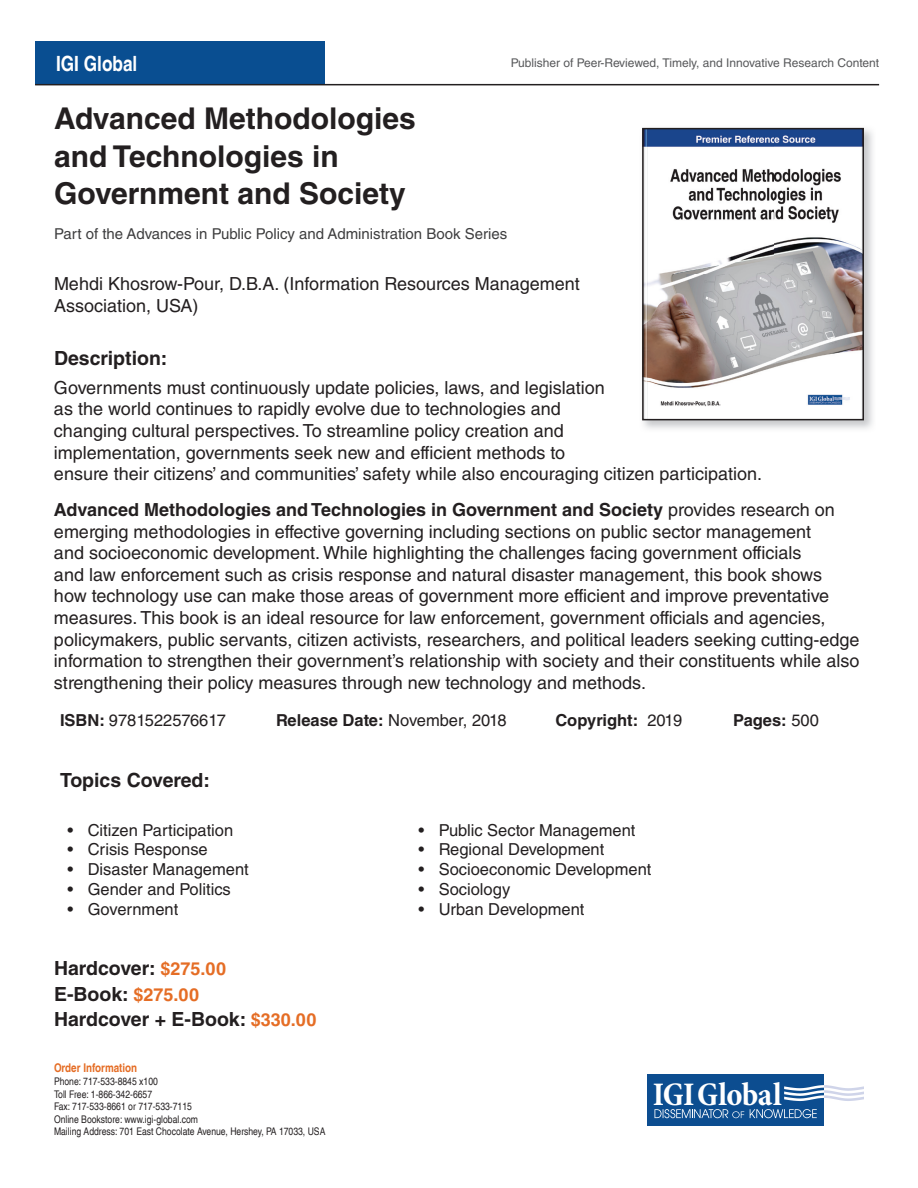
<style>
.page{position:relative;width:918px;height:1188px;background:#fff}
.page>*{position:absolute;margin:0;border:0;box-sizing:border-box;transform-origin:0 0}
.t1{font:700 condensed 33.3px "Minion Pro";letter-spacing:-.015em;color:#fff}
.t2{font:700 30px/37.5px "Helvetica LT Std";color:#231f20}
.t3{font:700 condensed 21px "Helvetica LT";color:#fff}
.t4{font:700 19.5px/25.5px "Helvetica LT Std";color:#231f20}
.t5{font:18px/21.6px "Helvetica LT Std";color:#231f20}
.t6{font:16.5px "Helvetica LT Std";color:#231f20}
.t7{font:700 16.5px "Helvetica LT Std";color:#231f20}
.t8{font:15px "Helvetica LT Std";color:#3e3e3f}
.t9{font:12px "Helvetica LT Std";color:#57585a}
.t10{font:700 condensed 12px "Helvetica LT";color:#e56d25}
.t11{font:condensed 10.5px/12.6px "Helvetica LT";color:#231f20}
.s1{font-weight:700}
.s2{font-weight:400}
.s3{font-size:18px;color:#e56d25}
</style>
<div class="page">
<div style="left:35px;top:41px;width:290px;height:44px;background:#094e91"></div>
<svg style="left:647px;top:1125px;width:177px;height:1px"></svg>
<div style="left:647px;top:1074px;width:177px;height:51px;background:#0c4d90"></div>
<svg style="left:654px;top:1109px;width:90px;height:9px"></svg>
<svg style="left:750px;top:1109px;width:67px;height:9px"></svg>
<svg style="left:784px;top:1085px;width:80px;height:16px"></svg>
<hr style="left:35px;top:84px;width:844px;height:1px;background:#231f20">
<img style="left:645px;top:131px;width:216px;height:286px">
<div style="left:642px;top:128px;width:222px;height:292px;border:2px solid #231f20"></div>
<p class="t3" style="left:56px;top:50px;width:83px">IGI Global</p>
<p class="t9" style="left:511px;top:56px;width:370px">Publisher of Peer-Reviewed, Timely, and Innovative Research Content</p>
<h2 class="t2" style="left:54px;top:99px;width:363px">Advanced Methodologies and Technologies in<br>Government and Society</h2>
<p class="t8" style="left:54px;top:225px;width:455px">Part of the Advances in Public Policy and Administration Book Series</p>
<p class="t5" style="left:54px;top:272px;width:527px;line-height:22.5px">Mehdi Khosrow-Pour, D.B.A. (Information Resources Management<br>Association, USA)</p>
<p class="t4" style="left:54px;top:346px;width:115px">Description:</p>
<p class="t5" style="left:54px;top:377px;width:710px">Governments must continuously update policies, laws, and legislation<br>as the world continues to rapidly evolve due to technologies and<br>changing cultural perspectives. To streamline policy creation and<br>implementation, governments seek new and efficient methods to<br>ensure their citizens’ and communities’ safety while also encouraging citizen participation.</p>
<p class="t5" style="left:54px;top:499px;width:807px"><span class="s1">Advanced Methodologies and Technologies in Government and Society</span> provides research on emerging methodologies in effective governing including sections on public sector management<br>and socioeconomic development. While highlighting the challenges facing government officials<br>and law enforcement such as crisis response and natural disaster management, this book shows<br>how technology use can make those areas of government more efficient and improve preventative measures. This book is an ideal resource for law enforcement, government officials and agencies, policymakers, public servants, citizen activists, researchers, and political leaders seeking cutting-edge information to strengthen their government’s relationship with society and their constituents while also strengthening their policy measures through new technology and methods.</p>
<p class="t6" style="left:60px;top:711px;width:168px"><span class="s1">ISBN:</span> 9781522576617</p>
<p class="t6" style="left:276px;top:711px;width:232px"><span class="s1">Release Date:</span> November, 2018</p>
<p class="t7" style="left:555px;top:710px;width:128px">Copyright: <span class="s2">2019</span></p>
<p class="t7" style="left:733px;top:710px;width:87px">Pages: <span class="s2">500</span></p>
<p class="t4" style="left:60px;top:767px;width:152px">Topics Covered:</p>
<p class="t6" style="left:68px;top:820px;width:167px">• Citizen Participation</p>
<p class="t6" style="left:68px;top:840px;width:142px">• Crisis Response</p>
<p class="t6" style="left:68px;top:860px;width:183px">• Disaster Management</p>
<p class="t6" style="left:68px;top:880px;width:165px">• Gender and Politics</p>
<p class="t6" style="left:68px;top:899px;width:112px">• Government</p>
<p class="t4" style="left:54px;top:955px;width:264px">Hardcover: <span class="s3">$275.00<br></span>E-Book: <span class="s3">$275.00<br></span>Hardcover + E-Book: <span class="s3">$330.00</span></p>
<p class="t10" style="left:54px;top:1061px;width:85px">Order Information</p>
<p class="t11" style="left:54px;top:1075px;width:273px">Phone: 717-533-8845 x100<br>Toll Free: 1-866-342-6657<br>Fax: 717-533-8661 or 717-533-7115<br>Online Bookstore: www.igi-global.com<br>Mailing Address: 701 East Chocolate Avenue, Hershey, PA 17033, USA</p>
<p class="t6" style="left:418px;top:820px;width:219px">• Public Sector Management</p>
<p class="t6" style="left:418px;top:840px;width:187px">• Regional Development</p>
<p class="t6" style="left:418px;top:860px;width:234px">• Socioeconomic Development</p>
<p class="t6" style="left:418px;top:880px;width:93px">• Sociology</p>
<p class="t6" style="left:418px;top:899px;width:168px">• Urban Development</p>
<h1 class="t1" style="left:653px;top:1071px;width:130px">IGIGlobal</h1>
</div>
